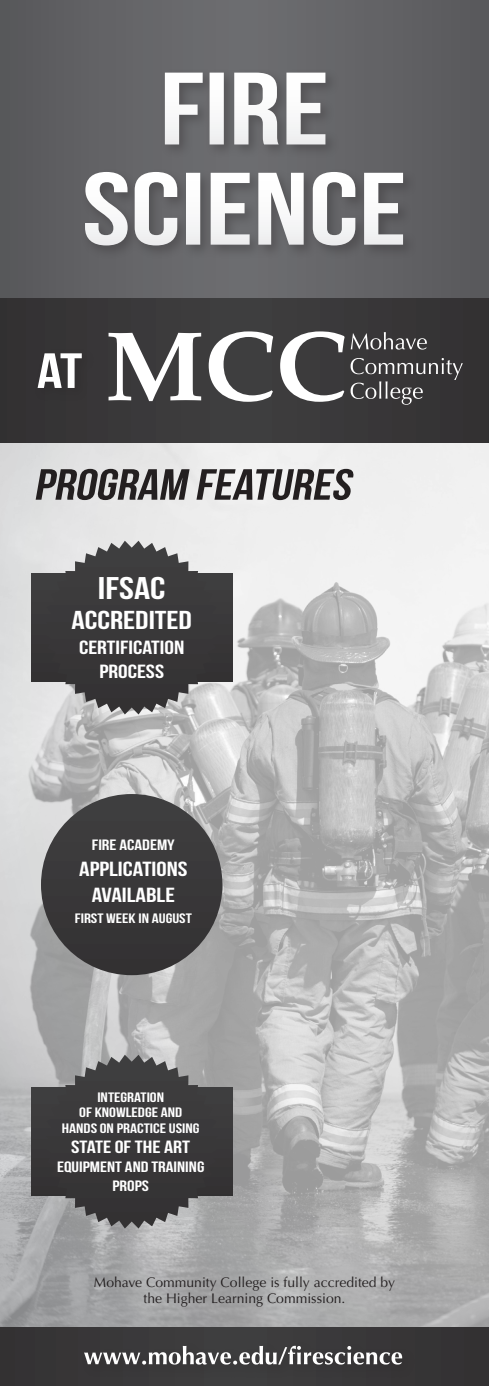
<style>
.page{position:relative;width:489px;height:1386px;background:#fff}
.page>*{position:absolute;margin:0;border:0;box-sizing:border-box;transform-origin:0 0}
.t1{font:102.73px "Bebas Neue";color:#fff;scale:1.26 1}
.t2{font:49.52px "Bebas Neue";color:#fff;scale:1.26 1}
.t3{font:italic 43.57px "Bebas Neue";color:#231f20;scale:1.2 1}
.t4{font:31.32px "Bebas Neue";color:#fff;scale:1.26 1}
.t5{font:25.9px "Bebas Neue";color:#fff;scale:1.26 1}
.t6{font:700 24.32px "Optima";color:#fff}
.t7{font:20.47px "Bebas Neue";color:#fff;scale:1.26 1}
.t8{font:19.07px "Bebas Neue";color:#fff;scale:1.26 1}
.t9{font:17.68px "Bebas Neue";color:#fff;scale:1.26 1}
.t10{font:15.05px "Bebas Neue";color:#fff;scale:1.26 1}
.credit_section{font:14px "Optima LT Std";color:#231f20}
.t11{font:13.65px "Bebas Neue";color:#fff;scale:1.26 1}
</style>
<div class="page">
<img style="left:0;top:443px;width:488px;height:885px">
<div style="left:0;top:1328px;width:488px;height:58px;background:#383638"></div>
<div style="left:0;top:0;width:488px;height:389px;background:#616164"></div>
<div style="left:0;top:298px;width:488px;height:145px;background:#383638"></div>
<div style="left:80px;top:168px;width:337px;height:92px;background:#231f20;opacity:.3"></div>
<div style="left:34px;top:349px;width:61px;height:53px;background:#343233"></div>
<svg style="left:350px;top:332px;width:76px;height:18px"></svg>
<svg style="left:350px;top:358px;width:112px;height:47px"></svg>
<svg style="left:108px;top:333px;width:93px;height:68px"></svg>
<svg style="left:208px;top:331px;width:65px;height:71px"></svg>
<svg style="left:280px;top:331px;width:64px;height:71px"></svg>
<div style="left:31px;top:573px;width:201px;height:109px;background:#393839"></div>
<svg style="left:45px;top:541px;width:173px;height:174px"></svg>
<div style="left:41px;top:794px;width:181px;height:181px;background:#393839;border-radius:91px"></div>
<div style="left:31px;top:1087px;width:201px;height:109px;background:#393839"></div>
<svg style="left:45px;top:1055px;width:173px;height:174px"></svg>
<p class="t1" style="left:159px;top:53px;width:136px">FIRE</p>
<p class="t1" style="left:82px;top:153px;width:259px">SCIENCE</p>
<p class="t2" style="left:37px;top:344px;width:37px">AT</p>
<p class="t3" style="left:34px;top:461px;width:272px">PROGRAM FEATURES</p>
<p class="t4" style="left:98px;top:571px;width:55px">IFSAC</p>
<p class="t5" style="left:71px;top:606px;width:97px">ACCREDITED</p>
<p class="t8" style="left:79px;top:636px;width:85px">CERTIFICATION</p>
<p class="t8" style="left:99px;top:661px;width:53px">PROCESS</p>
<p class="t10" style="left:92px;top:837px;width:67px">FIRE ACADEMY</p>
<p class="t7" style="left:79px;top:858px;width:87px">APPLICATIONS</p>
<p class="t7" style="left:92px;top:883px;width:67px">AVAILABLE</p>
<p class="t11" style="left:75px;top:911px;width:94px">FIRST WEEK IN AUGUST</p>
<p class="t11" style="left:97px;top:1089px;width:54px">INTEGRATION</p>
<p class="t11" style="left:79px;top:1105px;width:83px">OF KNOWLEDGE AND</p>
<p class="t11" style="left:62px;top:1121px;width:111px">HANDS ON PRACTICE USING</p>
<p class="t9" style="left:71px;top:1138px;width:96px">STATE OF THE ART</p>
<p class="t10" style="left:57px;top:1159px;width:118px">EQUIPMENT AND TRAINING</p>
<p class="t10" style="left:112px;top:1178px;width:30px">PROPS</p>
<p class="credit_section" style="left:94px;top:1274px;width:302px">Mohave Community College is fully accredited by</p>
<p class="credit_section" style="left:143px;top:1290px;width:203px">the Higher Learning Commission.</p>
<p class="t6" style="left:84px;top:1342px;width:320px">www.mohave.edu/firescience</p>
</div>
